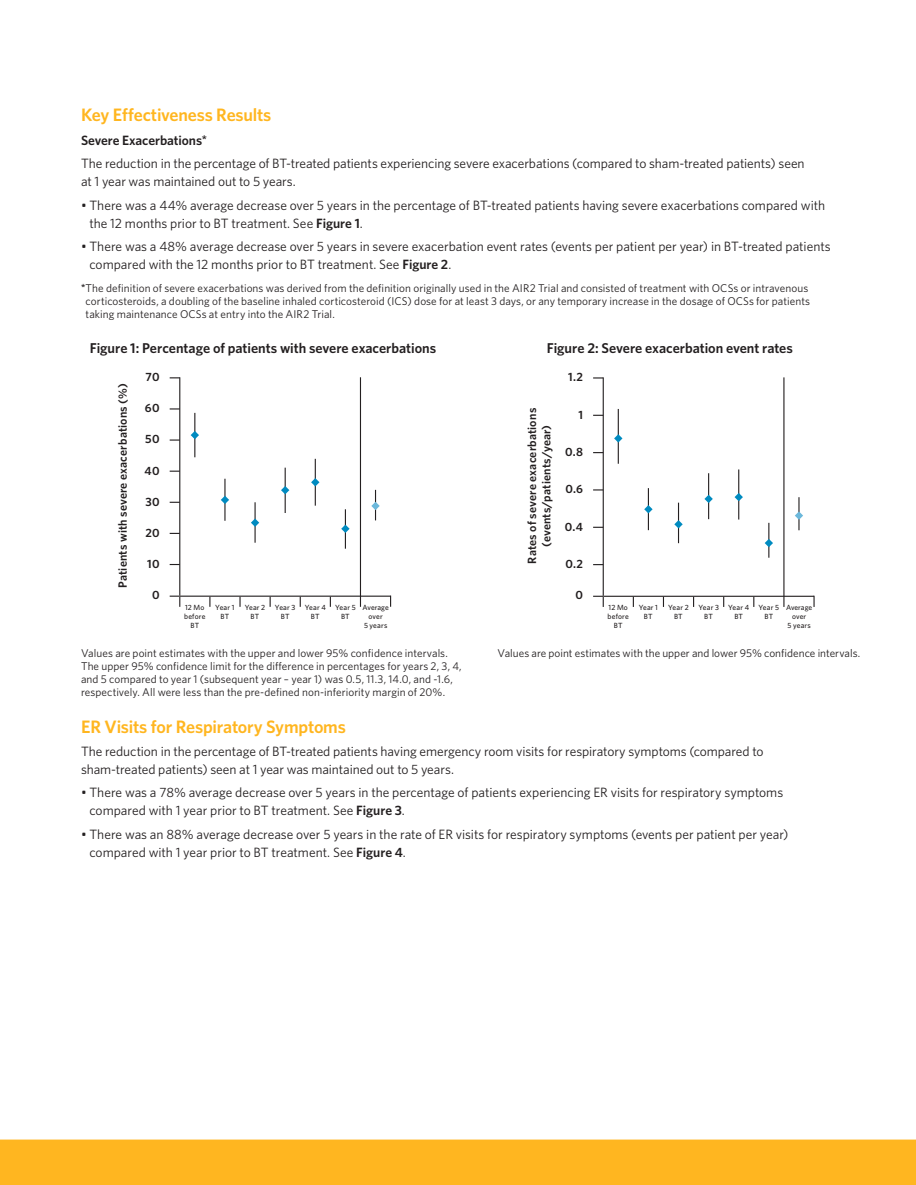
<style>
.page{position:relative;width:916px;height:1185px;background:#fff}
.page>*{position:absolute;margin:0;border:0;box-sizing:border-box;transform-origin:0 0}
.t1{font:600 18px "Whitney";letter-spacing:-.01em;color:#ffb620}
.t2{font:600 14.25px "Whitney";letter-spacing:-.005em;color:#231f20}
.t3{font:13.5px/18px "Whitney";letter-spacing:-.005em;color:#231f20}
.t4{font:600 12px/14.4px "Whitney";letter-spacing:.015em;color:#231f20;text-align:center}
.t5{font:11.25px/12.8px "Whitney";letter-spacing:.005em;color:#231f20}
.t6{font:500 7.5px/9px "Whitney";letter-spacing:.025em;color:#231f20;text-align:center}
.s1{font-weight:600}
.s2{font-family:"Arial"}
</style>
<div class="page">
<div style="left:0;top:1139px;width:916px;height:46px;background:#ffb620"></div>
<hr style="left:179px;top:377px;width:1px;height:219px;background:#231f20">
<svg style="left:170px;top:470px;width:10px;height:2px"></svg>
<svg style="left:170px;top:439px;width:10px;height:2px"></svg>
<hr style="left:180px;top:595px;width:211px;height:2px;background:#231f20">
<svg style="left:170px;top:595px;width:10px;height:12px"></svg>
<svg style="left:239px;top:597px;width:2px;height:10px"></svg>
<hr style="left:360px;top:377px;width:1px;height:230px;background:#231f20">
<hr style="left:194px;top:413px;width:1px;height:44px;background:#231f20">
<svg style="left:191px;top:431px;width:8px;height:8px"></svg>
<hr style="left:224px;top:479px;width:1px;height:42px;background:#231f20">
<svg style="left:221px;top:496px;width:8px;height:8px"></svg>
<hr style="left:254px;top:502px;width:2px;height:41px;background:#231f20">
<svg style="left:251px;top:518px;width:8px;height:9px"></svg>
<hr style="left:285px;top:468px;width:1px;height:45px;background:#231f20">
<svg style="left:281px;top:486px;width:8px;height:8px"></svg>
<hr style="left:315px;top:459px;width:1px;height:47px;background:#231f20">
<svg style="left:311px;top:478px;width:8px;height:8px"></svg>
<hr style="left:345px;top:509px;width:1px;height:40px;background:#231f20">
<svg style="left:341px;top:524px;width:9px;height:9px"></svg>
<hr style="left:375px;top:490px;width:1px;height:30px;background:#231f20">
<svg style="left:371px;top:502px;width:9px;height:8px"></svg>
<hr style="left:603px;top:377px;width:1px;height:219px;background:#231f20">
<hr style="left:603px;top:596px;width:211px;height:1px;background:#231f20">
<svg style="left:593px;top:596px;width:11px;height:11px"></svg>
<hr style="left:783px;top:377px;width:1px;height:230px;background:#231f20">
<hr style="left:618px;top:409px;width:1px;height:55px;background:#231f20">
<svg style="left:614px;top:434px;width:8px;height:8px"></svg>
<hr style="left:648px;top:488px;width:1px;height:42px;background:#231f20">
<svg style="left:644px;top:505px;width:8px;height:8px"></svg>
<hr style="left:678px;top:503px;width:1px;height:40px;background:#231f20">
<svg style="left:674px;top:520px;width:9px;height:8px"></svg>
<hr style="left:708px;top:473px;width:1px;height:46px;background:#231f20">
<svg style="left:704px;top:495px;width:9px;height:8px"></svg>
<hr style="left:738px;top:469px;width:1px;height:50px;background:#231f20">
<svg style="left:734px;top:493px;width:9px;height:8px"></svg>
<hr style="left:768px;top:523px;width:1px;height:35px;background:#231f20">
<svg style="left:765px;top:539px;width:8px;height:8px"></svg>
<hr style="left:798px;top:497px;width:1px;height:33px;background:#231f20">
<svg style="left:795px;top:511px;width:8px;height:9px"></svg>
<h1 class="t1" style="left:81px;top:103px;width:192px">Key Effectiveness Results</h1>
<p class="t3" style="left:81px;top:128px;width:725px;line-height:23.4px"><span class="s1">Severe Exacerbations</span><span class="s2">*<br></span>The reduction in the percentage of BT-treated patients experiencing severe exacerbations (compared to sham-treated patients) seen</p>
<p class="t3" style="left:81px;top:172px;width:216px">at 1 year was maintained out to 5 years.</p>
<p class="t3" style="left:89px;top:195px;width:737px;text-indent:-8px">• There was a 44% average decrease over 5 years in the percentage of BT-treated patients having severe exacerbations compared with the 12 months prior to BT treatment. See <span class="s1">Figure 1</span>.</p>
<p class="t3" style="left:89px;top:237px;width:743px;text-indent:-8px">• There was a 48% average decrease over 5 years in severe exacerbation event rates (events per patient per year) in BT-treated patients compared with the 12 months prior to BT treatment. See <span class="s1">Figure 2</span>.</p>
<p class="t5" style="left:86px;top:282px;width:726px;text-indent:-5px"><span class="s2">*</span>The definition of severe exacerbations was derived from the definition originally used in the AIR2 Trial and consisted of treatment with OCSs or intravenous corticosteroids, a doubling of the baseline inhaled corticosteroid (ICS) dose for at least 3 days, or any temporary increase in the dosage of OCSs for patients taking maintenance OCSs at entry into the AIR2 Trial.</p>
<p class="t2" style="left:90px;top:339px;width:348px">Figure 1: Percentage of patients with severe exacerbations</p>
<p class="t4" style="left:146px;top:370px;width:15px">70</p>
<p class="t4" style="left:115px;top:588px;width:206px;rotate:-90deg">Patients with severe exacerbations (%)</p>
<p class="t4" style="left:145px;top:401px;width:16px">60</p>
<p class="t4" style="left:145px;top:432px;width:16px">50</p>
<p class="t4" style="left:144px;top:463px;width:17px">40</p>
<p class="t4" style="left:145px;top:494px;width:16px">30</p>
<p class="t4" style="left:145px;top:525px;width:16px">20</p>
<p class="t4" style="left:147px;top:556px;width:14px">10</p>
<p class="t4" style="left:152px;top:587px;width:9px">0</p>
<p class="t6" style="left:184px;top:603px;width:23px">12 Mo before<br>BT</p>
<p class="t6" style="left:215px;top:603px;width:21px">Year 1<br>BT</p>
<p class="t6" style="left:245px;top:603px;width:22px">Year 2<br>BT</p>
<p class="t6" style="left:275px;top:603px;width:22px">Year 3<br>BT</p>
<p class="t6" style="left:305px;top:603px;width:23px">Year 4<br>BT</p>
<p class="t6" style="left:335px;top:603px;width:22px">Year 5<br>BT</p>
<p class="t6" style="left:363px;top:603px;width:28px">Average over<br>5 years</p>
<p class="t2" style="left:547px;top:339px;width:248px">Figure 2: Severe exacerbation event rates</p>
<p class="t4" style="left:524px;top:564px;width:157px;rotate:-90deg">Rates of severe exacerbations (events/patients/year)</p>
<p class="t4" style="left:568px;top:370px;width:16px">1.2</p>
<p class="t4" style="left:578px;top:407px;width:6px">1</p>
<p class="t4" style="left:565px;top:444px;width:19px">0.8</p>
<p class="t4" style="left:565px;top:482px;width:19px">0.6</p>
<p class="t4" style="left:565px;top:519px;width:20px">0.4</p>
<p class="t4" style="left:565px;top:556px;width:19px">0.2</p>
<p class="t4" style="left:575px;top:587px;width:9px">0</p>
<p class="t6" style="left:607px;top:603px;width:23px">12 Mo before<br>BT</p>
<p class="t6" style="left:639px;top:603px;width:21px">Year 1<br>BT</p>
<p class="t6" style="left:668px;top:603px;width:22px">Year 2<br>BT</p>
<p class="t6" style="left:698px;top:603px;width:22px">Year 3<br>BT</p>
<p class="t6" style="left:728px;top:603px;width:23px">Year 4<br>BT</p>
<p class="t6" style="left:758px;top:603px;width:22px">Year 5<br>BT</p>
<p class="t6" style="left:786px;top:603px;width:28px">Average over<br>5 years</p>
<p class="t5" style="left:81px;top:647px;width:382px">Values are point estimates with the upper and lower 95% confidence intervals.<br>The upper 95% confidence limit for the difference in percentages for years 2, 3, 4, and 5 compared to year 1 (subsequent year – year 1) was 0.5, 11.3, 14.0, and -1.6, respectively. All were less than the pre-defined non-inferiority margin of 20%.</p>
<p class="t5" style="left:497px;top:646px;width:364px">Values are point estimates with the upper and lower 95% confidence intervals.</p>
<h1 class="t1" style="left:81px;top:714px;width:266px">ER Visits for Respiratory Symptoms</h1>
<p class="t3" style="left:81px;top:742px;width:684px">The reduction in the percentage of BT-treated patients having emergency room visits for respiratory symptoms (compared to sham-treated patients) seen at 1 year was maintained out to 5 years.</p>
<p class="t3" style="left:89px;top:783px;width:695px;text-indent:-8px">• There was a 78% average decrease over 5 years in the percentage of patients experiencing ER visits for respiratory symptoms compared with 1 year prior to BT treatment. See <span class="s1">Figure 3</span>.</p>
<p class="t3" style="left:89px;top:825px;width:700px;text-indent:-8px">• There was an 88% average decrease over 5 years in the rate of ER visits for respiratory symptoms (events per patient per year) compared with 1 year prior to BT treatment. See <span class="s1">Figure 4</span>.</p>
</div>
